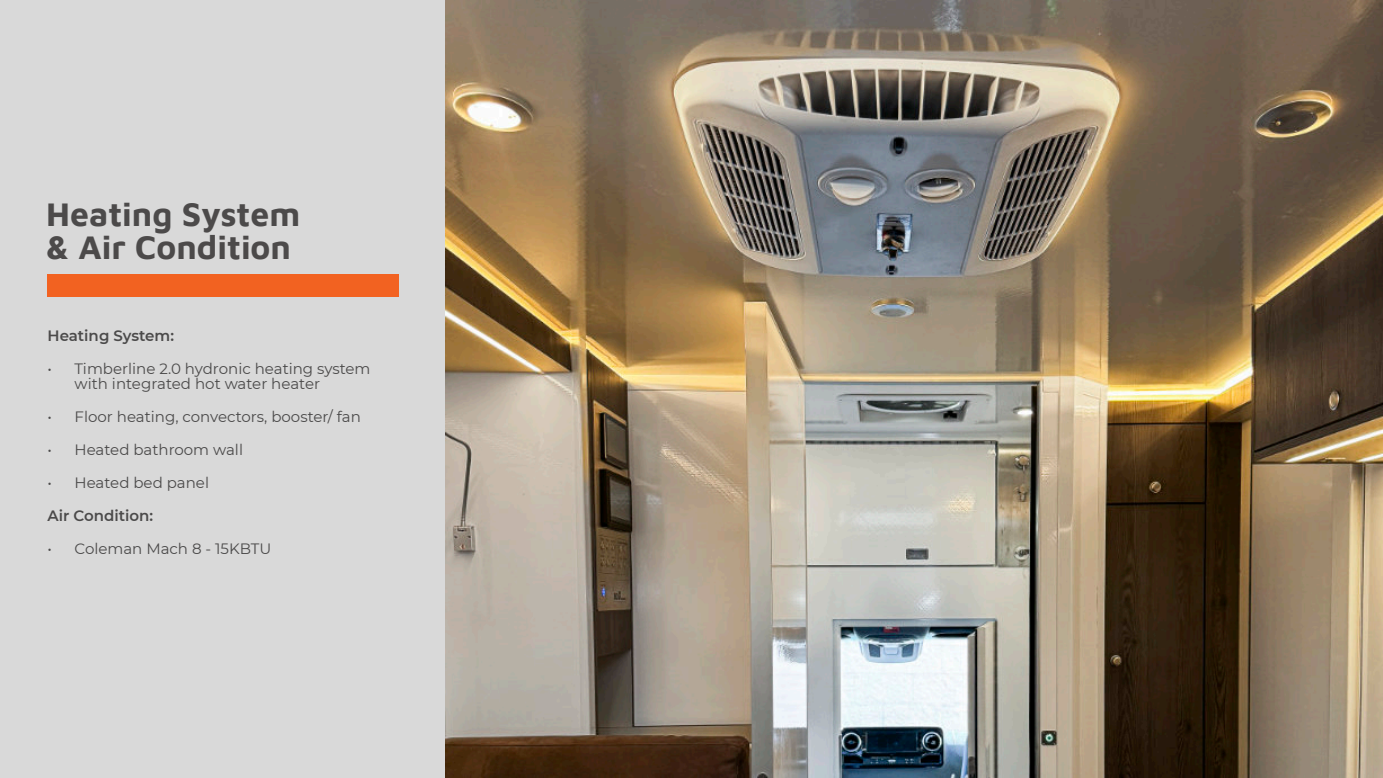
<style>
.page{position:relative;width:1383px;height:778px;background:#fff}
.page>*{position:absolute;margin:0;border:0;box-sizing:border-box;transform-origin:0 0}
.t1{font:700 33.75px "Maven Pro";color:#4c4a4a}
.t2{font:15px "Montserrat";color:#4b4a4a}
.t3{font:600 15px "Montserrat";color:#4b4a4a}
</style>
<div class="page">
<div style="left:0;top:0;width:445px;height:778px;background:#d9d9d9"></div>
<img style="left:445px;top:0;width:937px;height:778px">
<div style="left:47px;top:274px;width:351px;height:23px;background:#f26221"></div>
<p class="t1" style="left:46px;top:193px;width:256px">Heating System</p>
<p class="t1" style="left:46px;top:227px;width:246px">&amp; Air Condition</p>
<p class="t3" style="left:48px;top:326px;width:128px">Heating System:</p>
<p class="t2" style="left:48px;top:359px;width:324px">• Timberline 2.0 hydronic heating system</p>
<p class="t2" style="left:75px;top:374px;width:247px">with integrated hot water heater</p>
<p class="t2" style="left:48px;top:407px;width:315px">• Floor heating, convectors, booster/ fan</p>
<p class="t2" style="left:48px;top:440px;width:197px">• Heated bathroom wall</p>
<p class="t2" style="left:48px;top:473px;width:163px">• Heated bed panel</p>
<p class="t3" style="left:48px;top:506px;width:107px">Air Condition:</p>
<p class="t2" style="left:48px;top:539px;width:225px">• Coleman Mach 8 - 15KBTU</p>
</div>
